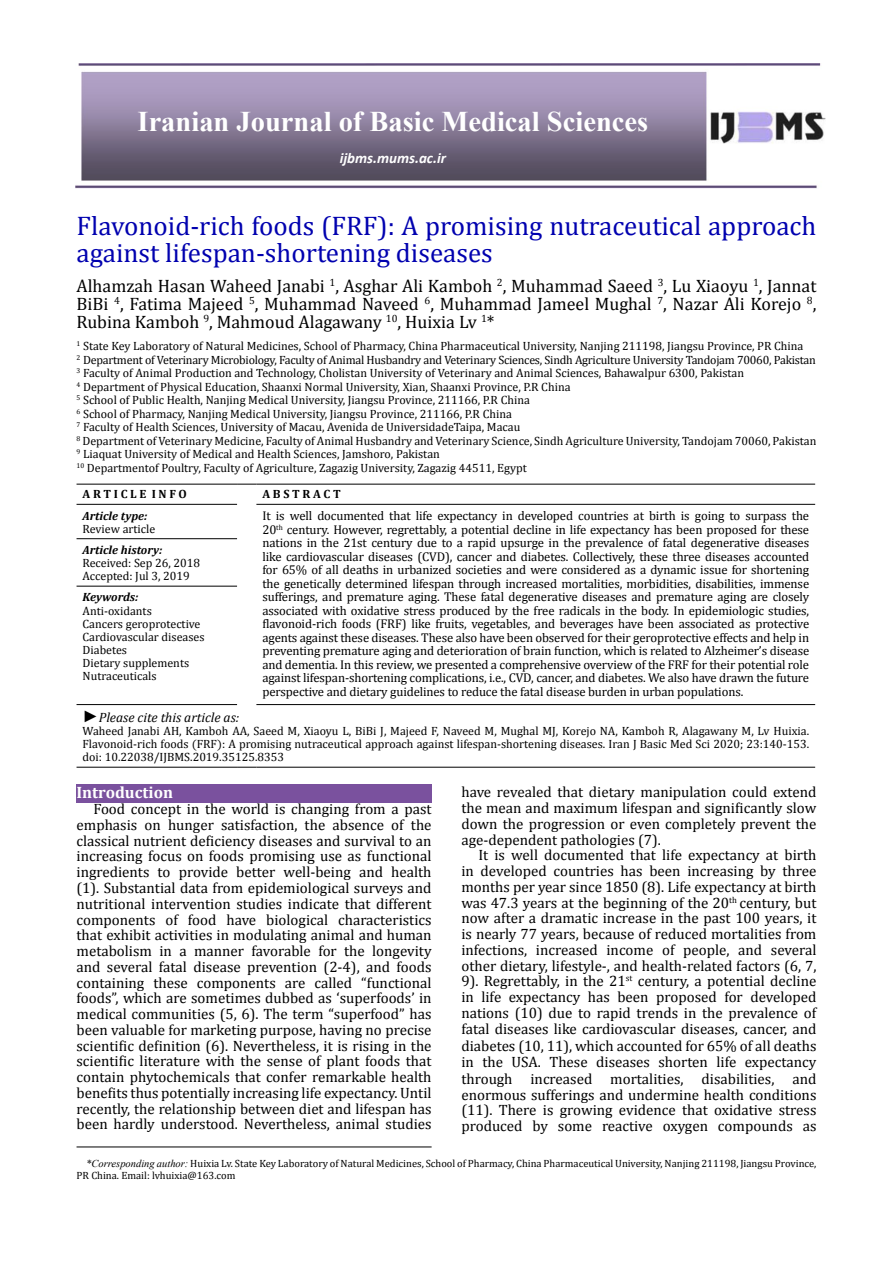
<style>
.page{position:relative;width:893px;height:1263px;background:#fff}
.page>*{position:absolute;margin:0;border:0;box-sizing:border-box;transform-origin:0 0}
.t1{font:700 28.5px "Times New Roman";color:#fff}
.t2{font:27px/27px "Cambria";color:#0000af}
.t3{font:18px/17.7px "Cambria";color:#000;text-align:justify}
.t4{font:700 16.5px "Cambria";color:#fff}
.t5{font:15px/15.8px "Cambria";color:#000;text-align:justify}
.t6{font:italic 700 15px "Calibri";color:#fff}
.t7{font:italic 13.5px "Cambria";color:#000}
.t8{font:12.75px/13.5px "Cambria";letter-spacing:-.01em;color:#000;text-align:justify}
.t9{font:12px/13.5px "Cambria";color:#000}
.t10{font:12px/13px "Cambria Math";color:#000}
.t11{font:italic 700 12px "Cambria";color:#000}
.t12{font:700 12px "Cambria";color:#000}
.t13{font:10.5px/12.6px "Cambria";color:#000}
.s1{font-family:"Times New Roman";font-size:16.5px}
.s2{font-family:"Times New Roman";font-style:italic}
</style>
<div class="page">
<hr style="left:77px;top:1147px;width:355px;height:1px;background:#000">
<img style="left:75px;top:64px;width:750px;height:125px">
<hr style="left:77px;top:484px;width:160px;height:1px;background:#000">
<svg style="left:237px;top:484px;width:19px;height:1px"></svg>
<hr style="left:256px;top:484px;width:559px;height:1px;background:#000">
<hr style="left:77px;top:504px;width:160px;height:1px;background:#000">
<hr style="left:77px;top:538px;width:160px;height:1px;background:#000">
<hr style="left:256px;top:504px;width:559px;height:1px;background:#000">
<hr style="left:77px;top:586px;width:160px;height:1px;background:#000">
<hr style="left:77px;top:767px;width:160px;height:1px;background:#000">
<svg style="left:237px;top:767px;width:19px;height:1px"></svg>
<hr style="left:256px;top:767px;width:559px;height:1px;background:#000">
<hr style="left:77px;top:704px;width:160px;height:1px;background:#000">
<hr style="left:256px;top:704px;width:559px;height:1px;background:#000">
<div style="left:77px;top:784px;width:355px;height:19px;background:#7a519e"></div>
<h1 class="t1" style="left:138px;top:102px;width:512px">Iranian Journal of Basic Medical Sciences</h1>
<p class="t6" style="left:340px;top:149px;width:108px">ijbms.mums.ac.ir</p>
<h2 class="t2" style="left:77px;top:212px;width:741px">Flavonoid-rich foods (FRF): A promising nutraceutical approach against lifespan-shortening diseases</h2>
<p class="t3" style="left:77px;top:277px;width:741px">Alhamzah Hasan Waheed Janabi <sup>1</sup>, Asghar Ali Kamboh <sup>2</sup>, Muhammad Saeed <sup>3</sup>, Lu Xiaoyu <sup>1</sup>, Jannat BiBi <sup>4</sup>, Fatima Majeed <sup>5</sup>, Muhammad Naveed <sup>6</sup>, Muhammad Jameel Mughal <sup>7</sup>, Nazar Ali Korejo <sup>8</sup>, Rubina Kamboh <sup>9</sup>, Mahmoud Alagawany <sup>10</sup>, Huixia Lv <sup>1</sup>*</p>
<p class="t9" style="left:77px;top:339px;width:741px"><sup>1</sup> State Key Laboratory of Natural Medicines, School of Pharmacy, China Pharmaceutical University, Nanjing 211198, Jiangsu Province, PR China<br><sup>2</sup> Department of Veterinary Microbiology, Faculty of Animal Husbandry and Veterinary Sciences, Sindh Agriculture University Tandojam 70060, Pakistan <sup>3</sup> Faculty of Animal Production and Technology, Cholistan University of Veterinary and Animal Sciences, Bahawalpur 6300, Pakistan<br><sup>4</sup> Department of Physical Education, Shaanxi Normal University, Xian, Shaanxi Province, P.R China<br><sup>5</sup> School of Public Health, Nanjing Medical University, Jiangsu Province, 211166, P.R China<br><sup>6</sup> School of Pharmacy, Nanjing Medical University, Jiangsu Province, 211166, P.R China<br><sup>7</sup> Faculty of Health Sciences, University of Macau, Avenida de UniversidadeTaipa, Macau<br><sup>8</sup> Department of Veterinary Medicine, Faculty of Animal Husbandry and Veterinary Science, Sindh Agriculture University, Tandojam 70060, Pakistan <sup>9</sup> Liaquat University of Medical and Health Sciences, Jamshoro, Pakistan<br><sup>10</sup> Departmentof Poultry, Faculty of Agriculture, Zagazig University, Zagazig 44511, Egypt</p>
<p class="t12" style="left:83px;top:486px;width:106px">A R T I C L E I N F O</p>
<p class="t12" style="left:262px;top:486px;width:80px">A B S T R A C T</p>
<p class="t11" style="left:83px;top:507px;width:66px">Article type:</p>
<p class="t10" style="left:83px;top:522px;width:74px">Review article</p>
<p class="t8" style="left:262px;top:509px;width:548px">It is well documented that life expectancy in developed countries at birth is going to surpass the 20<sup>th</sup> century. However, regrettably, a potential decline in life expectancy has been proposed for these nations in the 21st century due to a rapid upsurge in the prevalence of fatal degenerative diseases like cardiovascular diseases (CVD), cancer and diabetes. Collectively, these three diseases accounted for 65% of all deaths in urbanized societies and were considered as a dynamic issue for shortening the genetically determined lifespan through increased mortalities, morbidities, disabilities, immense sufferings, and premature aging. These fatal degenerative diseases and premature aging are closely associated with oxidative stress produced by the free radicals in the body. In epidemiologic studies, flavonoid-rich foods (FRF) like fruits, vegetables, and beverages have been associated as protective agents against these diseases. These also have been observed for their geroprotective effects and help in preventing premature aging and deterioration of brain function, which is related to Alzheimer’s disease and dementia. In this review, we presented a comprehensive overview of the FRF for their potential role against lifespan-shortening complications, i.e., CVD, cancer, and diabetes. We also have drawn the future perspective and dietary guidelines to reduce the fatal disease burden in urban populations.</p>
<p class="t11" style="left:83px;top:541px;width:81px">Article history:</p>
<p class="t10" style="left:83px;top:556px;width:119px">Received: Sep 26, 2018<br>Accepted: Jul 3, 2019</p>
<p class="t11" style="left:83px;top:589px;width:57px">Keywords:</p>
<p class="t9" style="left:83px;top:604px;width:124px;line-height:13px">Anti-oxidants<br>Cancers geroprotective<br>Cardiovascular diseases<br>Diabetes<br>Dietary supplements<br>Nutraceuticals</p>
<p class="t7" style="left:83px;top:708px;width:158px"><span class="s1">►</span>Please cite this article as:</p>
<p class="t10" style="left:83px;top:724px;width:728px;text-align:justify">Waheed Janabi AH, Kamboh AA, Saeed M, Xiaoyu L, BiBi J, Majeed F, Naveed M, Mughal MJ, Korejo NA, Kamboh R, Alagawany M, Lv Huixia.<br>Flavonoid-rich foods (FRF): A promising nutraceutical approach against lifespan-shortening diseases. Iran J Basic Med Sci 2020; 23:140-153. doi: 10.22038/IJBMS.2019.35125.8353</p>
<p class="t4" style="left:77px;top:781px;width:98px">Introduction</p>
<p class="t5" style="left:77px;top:801px;width:357px;text-indent:17px">Food concept in the world is changing from a past emphasis on hunger satisfaction, the absence of the classical nutrient deficiency diseases and survival to an increasing focus on foods promising use as functional ingredients to provide better well-being and health (1). Substantial data from epidemiological surveys and nutritional intervention studies indicate that different components of food have biological characteristics that exhibit activities in modulating animal and human metabolism in a manner favorable for the longevity and several fatal disease prevention (2-4), and foods containing these components are called “functional foods”, which are sometimes dubbed as ‘superfoods’ in medical communities (5, 6). The term “superfood” has been valuable for marketing purpose, having no precise scientific definition (6). Nevertheless, it is rising in the scientific literature with the sense of plant foods that contain phytochemicals that confer remarkable health benefits thus potentially increasing life expectancy. Until recently, the relationship between diet and lifespan has been hardly understood. Nevertheless, animal studies</p>
<p class="t5" style="left:461px;top:784px;width:357px">have revealed that dietary manipulation could extend the mean and maximum lifespan and significantly slow down the progression or even completely prevent the age-dependent pathologies (7).</p>
<p class="t5" style="left:461px;top:847px;width:357px;text-indent:17px">It is well documented that life expectancy at birth in developed countries has been increasing by three months per year since 1850 (8). Life expectancy at birth was 47.3 years at the beginning of the 20<sup>th</sup> century, but now after a dramatic increase in the past 100 years, it is nearly 77 years, because of reduced mortalities from infections, increased income of people, and several other dietary, lifestyle-, and health-related factors (6, 7, 9). Regrettably, in the 21<sup>st</sup> century, a potential decline in life expectancy has been proposed for developed nations (10) due to rapid trends in the prevalence of fatal diseases like cardiovascular diseases, cancer, and diabetes (10, 11), which accounted for 65% of all deaths in the USA. These diseases shorten life expectancy through increased mortalities, disabilities, and enormous sufferings and undermine health conditions (11). There is growing evidence that oxidative stress produced by some reactive oxygen compounds as</p>
<p class="t13" style="left:77px;top:1157px;width:741px;text-indent:10px"><span class="s2">*Corresponding author:</span> Huixia Lv. State Key Laboratory of Natural Medicines, School of Pharmacy, China Pharmaceutical University, Nanjing 211198, Jiangsu Province,<br>PR China. Email: lvhuixia@163.com</p>
</div>
